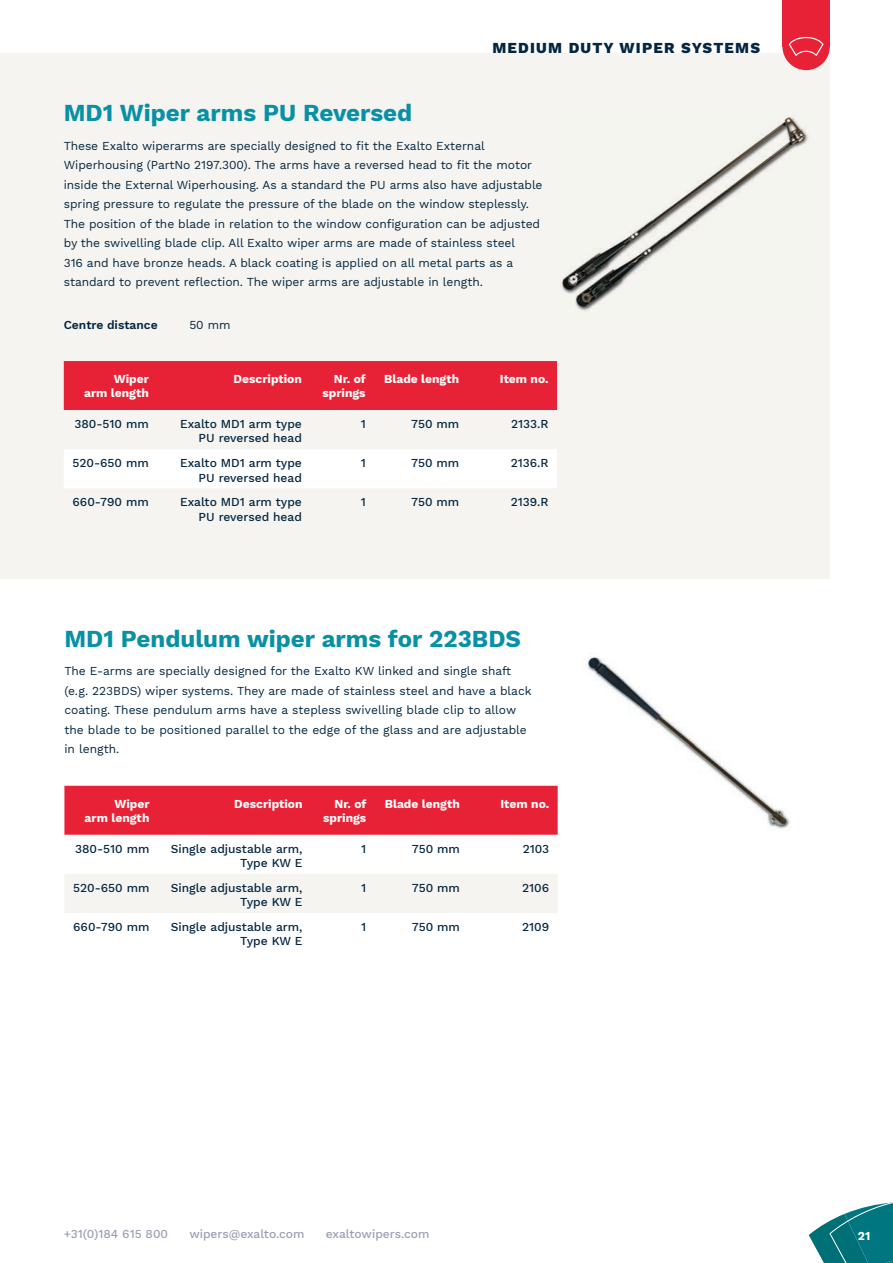
<style>
.page{position:relative;width:893px;height:1263px;background:#fff}
.page>*{position:absolute;margin:0;border:0;box-sizing:border-box;transform-origin:0 0}
.t1{font:700 24px "Work Sans";color:#0890a5}
.t2{font:800 15px "Work Sans";letter-spacing:.08em;color:#042640}
.t3{font:12px/19.5px "Work Sans";letter-spacing:-.005em;color:#042640}
.t4{font:500 12px/14.4px "Work Sans";color:#042640;text-align:right}
.t5{font:700 12px/14.4px "Work Sans";color:#fff;text-align:right}
.t6{font:500 12px "Work Sans";color:#98a1b3}
.t7{font:600 12px "Work Sans";color:#042640}
</style>
<div class="page">
<div style="left:0;top:53px;width:829px;height:525px;background:#f5f4f0"></div>
<img style="left:587px;top:657px;width:203px;height:172px">
<div style="left:64px;top:786px;width:494px;height:49px;background:#e72236"></div>
<div style="left:65px;top:874px;width:493px;height:39px;background:#f5f4f0"></div>
<div style="left:64px;top:361px;width:493px;height:49px;background:#e72236"></div>
<div style="left:64px;top:449px;width:493px;height:39px;background:#fff"></div>
<img style="left:560px;top:116px;width:248px;height:195px">
<svg style="left:809px;top:1202px;width:84px;height:61px"></svg>
<div style="left:782px;top:0;width:48px;height:46px;background:#e72236"></div>
<div style="left:782px;top:23px;width:48px;height:47px;background:#e72236;border-radius:50%"></div>
<svg style="left:789px;top:37px;width:34px;height:19px"></svg>
<p class="t2" style="left:492px;top:39px;width:269px">MEDIUM DUTY WIPER SYSTEMS</p>
<h1 class="t1" style="left:64px;top:99px;width:350px">MD1 Wiper arms PU Reversed</h1>
<p class="t3" style="left:64px;top:136px;width:480px">These Exalto wiperarms are specially designed to fit the Exalto External Wiperhousing (PartNo 2197.300). The arms have a reversed head to fit the motor inside the External Wiperhousing. As a standard the PU arms also have adjustable spring pressure to regulate the pressure of the blade on the window steplessly.<br>The position of the blade in relation to the window configuration can be adjusted by the swivelling blade clip. All Exalto wiper arms are made of stainless steel<br>316 and have bronze heads. A black coating is applied on all metal parts as a standard to prevent reflection. The wiper arms are adjustable in length.</p>
<p class="t7" style="left:64px;top:318px;width:95px">Centre distance</p>
<p class="t3" style="left:189px;top:316px;width:43px">50 mm</p>
<p class="t5" style="left:84px;top:372px;width:66px">Wiper<br>arm length</p>
<p class="t5" style="left:234px;top:372px;width:70px">Description</p>
<p class="t5" style="left:322px;top:372px;width:45px">Nr. of springs</p>
<p class="t5" style="left:384px;top:372px;width:76px">Blade length</p>
<p class="t5" style="left:500px;top:372px;width:50px">Item no.</p>
<p class="t4" style="left:74px;top:417px;width:76px">380-510 mm</p>
<p class="t4" style="left:180px;top:417px;width:123px">Exalto MD1 arm type<br>PU reversed head</p>
<p class="t4" style="left:361px;top:417px;width:7px">1</p>
<p class="t4" style="left:411px;top:417px;width:50px">750 mm</p>
<p class="t4" style="left:511px;top:417px;width:39px">2133.R</p>
<p class="t4" style="left:72px;top:456px;width:78px">520-650 mm</p>
<p class="t4" style="left:180px;top:456px;width:123px">Exalto MD1 arm type<br>PU reversed head</p>
<p class="t4" style="left:361px;top:456px;width:7px">1</p>
<p class="t4" style="left:411px;top:456px;width:50px">750 mm</p>
<p class="t4" style="left:511px;top:456px;width:39px">2136.R</p>
<p class="t4" style="left:73px;top:496px;width:78px">660-790 mm</p>
<p class="t4" style="left:180px;top:496px;width:123px">Exalto MD1 arm type<br>PU reversed head</p>
<p class="t4" style="left:361px;top:496px;width:7px">1</p>
<p class="t4" style="left:411px;top:496px;width:50px">750 mm</p>
<p class="t4" style="left:511px;top:496px;width:39px">2139.R</p>
<h1 class="t1" style="left:64px;top:625px;width:458px">MD1 Pendulum wiper arms for 223BDS</h1>
<p class="t3" style="left:64px;top:662px;width:469px">The E-arms are specially designed for the Exalto KW linked and single shaft (e.g. 223BDS) wiper systems. They are made of stainless steel and have a black coating. These pendulum arms have a stepless swivelling blade clip to allow the blade to be positioned parallel to the edge of the glass and are adjustable in length.</p>
<p class="t5" style="left:85px;top:797px;width:66px">Wiper<br>arm length</p>
<p class="t5" style="left:234px;top:797px;width:70px">Description</p>
<p class="t5" style="left:323px;top:797px;width:45px">Nr. of springs</p>
<p class="t5" style="left:385px;top:797px;width:76px">Blade length</p>
<p class="t5" style="left:500px;top:797px;width:50px">Item no.</p>
<p class="t4" style="left:75px;top:842px;width:76px">380-510 mm</p>
<p class="t4" style="left:171px;top:842px;width:133px">Single adjustable arm,<br>Type KW E</p>
<p class="t4" style="left:361px;top:842px;width:7px">1</p>
<p class="t4" style="left:412px;top:842px;width:50px">750 mm</p>
<p class="t4" style="left:523px;top:842px;width:28px">2103</p>
<p class="t4" style="left:73px;top:881px;width:78px">520-650 mm</p>
<p class="t4" style="left:171px;top:881px;width:133px">Single adjustable arm,<br>Type KW E</p>
<p class="t4" style="left:361px;top:881px;width:7px">1</p>
<p class="t4" style="left:412px;top:881px;width:50px">750 mm</p>
<p class="t4" style="left:522px;top:881px;width:28px">2106</p>
<p class="t4" style="left:73px;top:920px;width:78px">660-790 mm</p>
<p class="t4" style="left:171px;top:920px;width:133px">Single adjustable arm,<br>Type KW E</p>
<p class="t4" style="left:361px;top:920px;width:7px">1</p>
<p class="t4" style="left:412px;top:920px;width:50px">750 mm</p>
<p class="t4" style="left:522px;top:920px;width:29px">2109</p>
<p class="t6" style="left:64px;top:1227px;width:106px">+31(0)184 615 800</p>
<p class="t6" style="left:189px;top:1227px;width:117px">wipers@exalto.com</p>
<p class="t6" style="left:326px;top:1227px;width:105px">exaltowipers.com</p>
<p class="t5" style="left:858px;top:1230px;width:14px">21</p>
</div>
